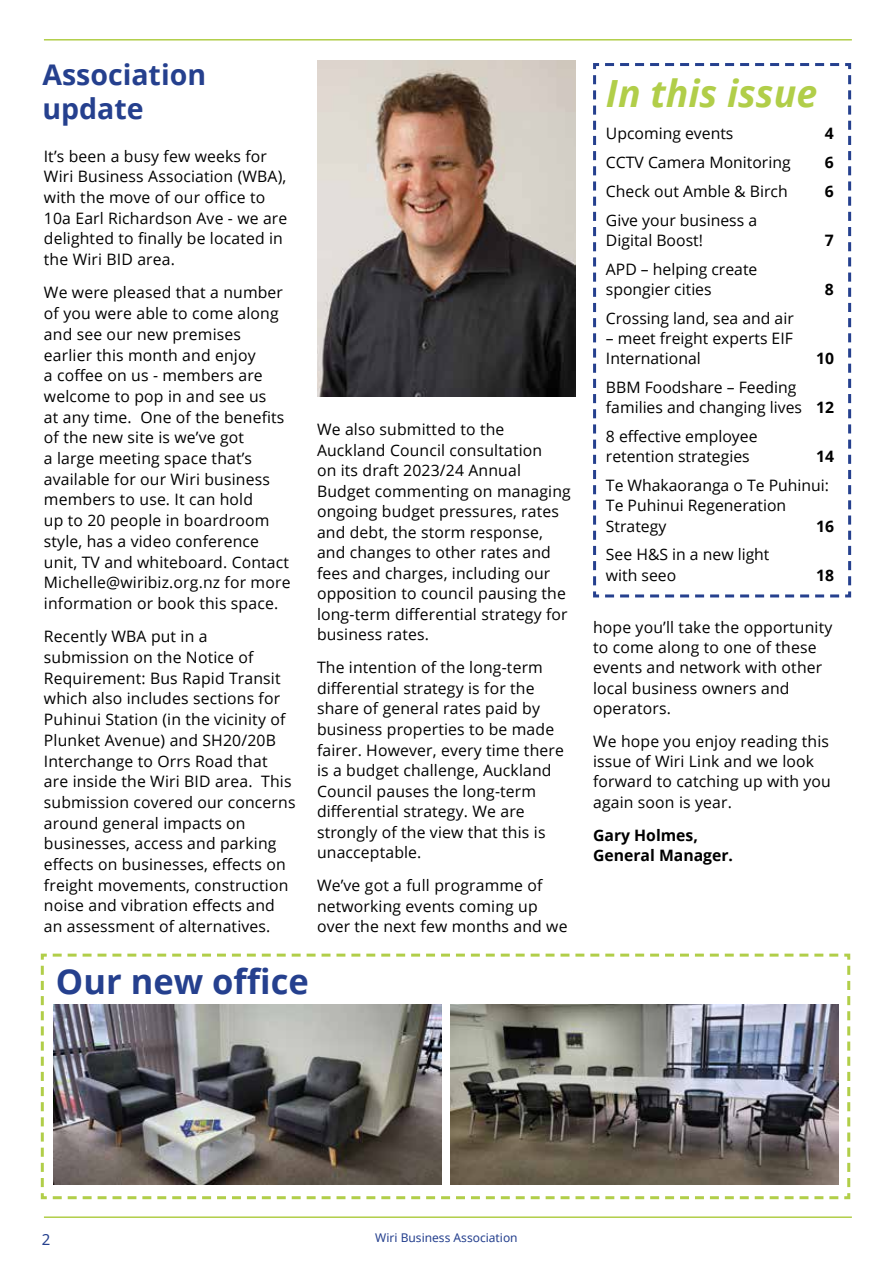
<style>
.page{position:relative;width:893px;height:1263px;background:#fff}
.page>*{position:absolute;margin:0;border:0;box-sizing:border-box;transform-origin:0 0}
.t1{font:italic 700 37.5px "Open Sans";color:#b1ce49}
.t2{font:700 34.5px "Open Sans";color:#25408e}
.t3{font:700 28.5px/34.2px "Open Sans";color:#25408e}
.t4{font:15.75px/20.7px "Open Sans";letter-spacing:.01em;color:#000}
.t5{font:700 15.75px/20.2px "Open Sans";color:#000}
.t6{font:15px "Noto Sans";color:#25408e}
.t7{font:12px "Noto Sans";color:#25408e}
.s1{font-weight:700}
</style>
<div class="page">
<svg style="left:593px;top:63px;width:259px;height:535px"></svg>
<img style="left:317px;top:60px;width:259px;height:337px">
<svg style="left:40px;top:953px;width:811px;height:247px"></svg>
<img style="left:450px;top:1005px;width:388px;height:179px">
<img style="left:53px;top:1005px;width:388px;height:179px">
<hr style="left:44px;top:39px;width:808px;height:2px;background:#b1ce49">
<hr style="left:44px;top:1216px;width:808px;height:2px;background:#b1ce49">
<h3 class="t3" style="left:42px;top:60px;width:165px">Association update</h3>
<p class="t4" style="left:44px;top:147px;width:245px">It’s been a busy few weeks for<br>Wiri Business Association (WBA), with the move of our office to<br>10a Earl Richardson Ave - we are delighted to finally be located in the Wiri BID area.</p>
<p class="t4" style="left:44px;top:284px;width:248px">We were pleased that a number of you were able to come along and see our new premises earlier this month and enjoy<br>a coffee on us - members are welcome to pop in and see us<br>at any time. One of the benefits of the new site is we’ve got<br>a large meeting space that’s available for our Wiri business members to use. It can hold<br>up to 20 people in boardroom style, has a video conference unit, TV and whiteboard. Contact<br>Michelle@wiribiz.org.nz for more information or book this space.</p>
<p class="t4" style="left:44px;top:628px;width:253px">Recently WBA put in a submission on the Notice of<br>Requirement: Bus Rapid Transit which also includes sections for<br>Puhinui Station (in the vicinity of<br>Plunket Avenue) and SH20/20B<br>Interchange to Orrs Road that are inside the Wiri BID area. This submission covered our concerns around general impacts on businesses, access and parking effects on businesses, effects on freight movements, construction noise and vibration effects and an assessment of alternatives.</p>
<p class="t4" style="left:317px;top:421px;width:255px">We also submitted to the<br>Auckland Council consultation<br>on its draft 2023/24 Annual<br>Budget commenting on managing ongoing budget pressures, rates and debt, the storm response, and changes to other rates and fees and charges, including our opposition to council pausing the long-term differential strategy for business rates.</p>
<p class="t4" style="left:317px;top:659px;width:248px">The intention of the long-term differential strategy is for the share of general rates paid by business properties to be made fairer. However, every time there is a budget challenge, Auckland<br>Council pauses the long-term differential strategy. We are strongly of the view that this is unacceptable.</p>
<p class="t4" style="left:317px;top:877px;width:252px">We’ve got a full programme of networking events coming up over the next few months and we</p>
<h2 class="t2" style="left:56px;top:957px;width:254px">Our new office</h2>
<h1 class="t1" style="left:606px;top:72px;width:213px">In this issue</h1>
<p class="t4" style="left:606px;top:125px;width:129px">Upcoming events</p>
<p class="t5" style="left:825px;top:125px;width:10px">4</p>
<p class="t4" style="left:606px;top:154px;width:186px">CCTV Camera Monitoring</p>
<p class="t5" style="left:825px;top:154px;width:10px">6</p>
<p class="t4" style="left:606px;top:182px;width:183px">Check out Amble &amp; Birch</p>
<p class="t5" style="left:825px;top:183px;width:10px">6</p>
<p class="t4" style="left:606px;top:211px;width:153px;line-height:20.2px">Give your business a<br>Digital Boost!</p>
<p class="t5" style="left:825px;top:232px;width:10px">7</p>
<p class="t4" style="left:606px;top:260px;width:153px;line-height:20.2px">APD – helping create spongier cities</p>
<p class="t5" style="left:825px;top:281px;width:10px">8</p>
<p class="t4" style="left:606px;top:309px;width:189px">Crossing land, sea and air</p>
<p class="t4" style="left:606px;top:330px;width:188px;line-height:20.2px">– meet freight experts EIF<br>International</p>
<p class="t5" style="left:816px;top:350px;width:19px">10</p>
<p class="t4" style="left:606px;top:379px;width:230px;line-height:20.2px">BBM Foodshare – Feeding families and changing lives <span class="s1">12</span></p>
<p class="t4" style="left:606px;top:426px;width:153px;line-height:20.2px">8 effective employee retention strategies</p>
<p class="t5" style="left:816px;top:448px;width:19px">14</p>
<p class="t4" style="left:606px;top:477px;width:225px;line-height:20.2px">Te Whakaoranga o Te Puhinui:<br>Te Puhinui Regeneration<br>Strategy</p>
<p class="t5" style="left:816px;top:517px;width:19px">16</p>
<p class="t4" style="left:606px;top:546px;width:165px;line-height:20.2px">See H&amp;S in a new light with seeo</p>
<p class="t5" style="left:816px;top:566px;width:19px">18</p>
<p class="t4" style="left:593px;top:619px;width:241px;line-height:20.2px">hope you’ll take the opportunity to come along to one of these events and network with other local business owners and operators.</p>
<p class="t4" style="left:593px;top:733px;width:239px;line-height:20.2px">We hope you enjoy reading this issue of Wiri Link and we look forward to catching up with you again soon is year.</p>
<p class="t5" style="left:593px;top:826px;width:142px">Gary Holmes,<br>General Manager.</p>
<p class="t6" style="left:42px;top:1231px;width:10px">2</p>
<p class="t7" style="left:375px;top:1231px;width:144px">Wiri Business Association</p>
</div>
